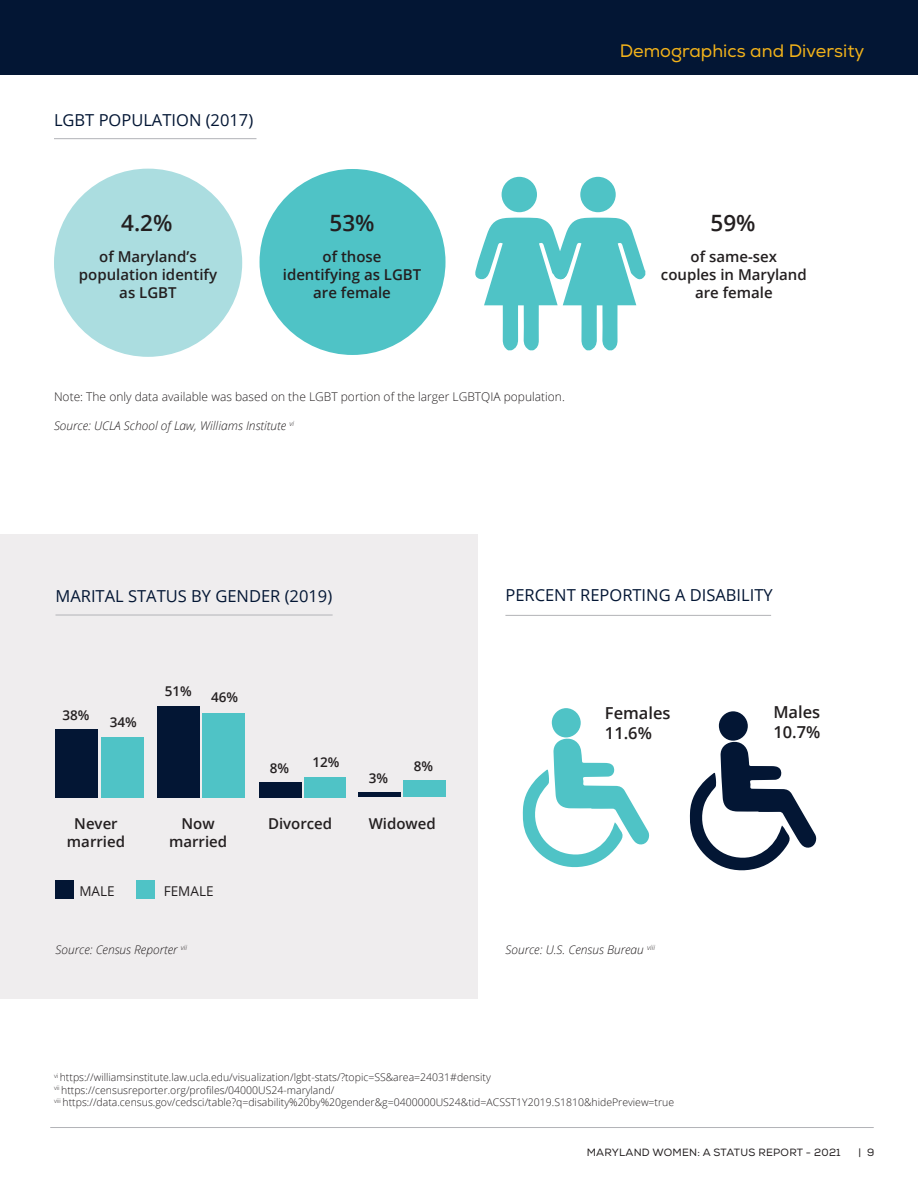
<style>
.page{position:relative;width:918px;height:1188px;background:#fff}
.page>*{position:absolute;margin:0;border:0;box-sizing:border-box;transform-origin:0 0}
.t1{font:600 22.5px "Open Sans";color:#231f20}
.BODY_TEXT{font:18px "Nexa";color:#f3b31a}
.t2{font:16.5px "Open Sans";color:#031634}
.t3{font:600 16.5px/19.8px "Open Sans";color:#231f20}
.t4{font:600 15px/18px "Open Sans";color:#231f20;text-align:center}
.t5{font:600 13.5px "Open Sans";color:#231f20}
.t6{font:13.5px "Open Sans";color:#231f20}
.t7{font:italic 300 12px "Open Sans";color:#231f20}
.t8{font:300 12px "Open Sans";color:#231f20}
.t9{font:300 10.5px "Open Sans";color:#231f20}
.t10{font:10.5px "Nexa";letter-spacing:.02em;color:#231f20}
</style>
<div class="page">
<hr style="left:50px;top:1127px;width:824px;height:1px;background:#b2b3b7">
<div style="left:580px;top:177px;width:36px;height:35px;background:#4fc3c6;border-radius:50%"></div>
<svg style="left:475px;top:217px;width:170px;height:133px"></svg>
<div style="left:502px;top:177px;width:35px;height:35px;background:#4fc3c6;border-radius:50%"></div>
<div style="left:0;top:535px;width:477px;height:464px;background:#efedee"></div>
<hr style="left:56px;top:615px;width:277px;height:1px;background:#b2b3b7">
<div style="left:157px;top:706px;width:42px;height:92px;background:#031634"></div>
<div style="left:56px;top:730px;width:42px;height:68px;background:#031634"></div>
<div style="left:259px;top:782px;width:42px;height:16px;background:#031634"></div>
<hr style="left:358px;top:793px;width:42px;height:4px;background:#031634">
<div style="left:305px;top:777px;width:41px;height:21px;background:#4fc3c6"></div>
<div style="left:203px;top:713px;width:42px;height:85px;background:#4fc3c6"></div>
<div style="left:101px;top:737px;width:42px;height:61px;background:#4fc3c6"></div>
<div style="left:403px;top:781px;width:42px;height:16px;background:#4fc3c6"></div>
<hr style="left:54px;top:138px;width:202px;height:1px;background:#b2b3b7">
<div style="left:0;top:0;width:918px;height:75px;background:#031634"></div>
<svg style="left:523px;top:737px;width:126px;height:131px"></svg>
<div style="left:552px;top:708px;width:29px;height:29px;background:#4fc3c6;border-radius:50%"></div>
<hr style="left:505px;top:615px;width:266px;height:1px;background:#b2b3b7">
<svg style="left:690px;top:741px;width:127px;height:130px"></svg>
<div style="left:719px;top:711px;width:29px;height:30px;background:#031634;border-radius:50%"></div>
<div style="left:260px;top:169px;width:186px;height:186px;background:#4fc3c6;border-radius:50%"></div>
<div style="left:54px;top:169px;width:188px;height:188px;background:#abdde0;border-radius:50%"></div>
<div style="left:55px;top:881px;width:18px;height:18px;background:#031634"></div>
<div style="left:137px;top:881px;width:18px;height:18px;background:#4fc3c6"></div>
<p class="t2" style="left:54px;top:109px;width:201px">LGBT POPULATION (2017)</p>
<p class="t1" style="left:121px;top:207px;width:53px">4.2%</p>
<p class="t1" style="left:330px;top:207px;width:47px">53%</p>
<p class="t4" style="left:79px;top:247px;width:140px">of Maryland’s population identify as LGBT</p>
<p class="t4" style="left:283px;top:247px;width:140px">of those identifying as LGBT are female</p>
<p class="t8" style="left:54px;top:388px;width:512px">Note: The only data available was based on the LGBT portion of the larger LGBTQIA population.</p>
<p class="t7" style="left:54px;top:417px;width:242px">Source: UCLA School of Law, Williams Institute <sup>vi</sup></p>
<p class="BODY_TEXT" style="left:620px;top:40px;width:246px">Demographics and Diversity</p>
<p class="t1" style="left:711px;top:207px;width:47px">59%</p>
<p class="t4" style="left:661px;top:247px;width:147px">of same-sex<br>couples in Maryland are female</p>
<p class="t2" style="left:56px;top:585px;width:278px">MARITAL STATUS BY GENDER (2019)</p>
<p class="t5" style="left:62px;top:706px;width:29px">38%</p>
<p class="t5" style="left:110px;top:713px;width:29px">34%</p>
<p class="t5" style="left:165px;top:681px;width:29px">51%</p>
<p class="t5" style="left:211px;top:688px;width:29px">46%</p>
<p class="t4" style="left:74px;top:815px;width:45px">Never</p>
<p class="t4" style="left:67px;top:833px;width:60px">married</p>
<p class="t4" style="left:182px;top:815px;width:35px">Now</p>
<p class="t4" style="left:169px;top:833px;width:60px">married</p>
<p class="t6" style="left:79px;top:882px;width:37px">MALE</p>
<p class="t6" style="left:164px;top:882px;width:51px">FEMALE</p>
<p class="t7" style="left:56px;top:942px;width:133px">Source: Census Reporter <sup>vii</sup></p>
<p class="t5" style="left:270px;top:759px;width:21px">8%</p>
<p class="t5" style="left:312px;top:753px;width:29px">12%</p>
<p class="t5" style="left:369px;top:768px;width:21px">3%</p>
<p class="t5" style="left:414px;top:757px;width:21px">8%</p>
<p class="t4" style="left:268px;top:815px;width:66px">Divorced</p>
<p class="t4" style="left:369px;top:815px;width:69px">Widowed</p>
<p class="t2" style="left:505px;top:584px;width:269px">PERCENT REPORTING A DISABILITY</p>
<p class="t3" style="left:605px;top:703px;width:67px">Females<br>11.6%</p>
<p class="t3" style="left:773px;top:702px;width:49px">Males<br>10.7%</p>
<p class="t7" style="left:505px;top:942px;width:151px">Source: U.S. Census Bureau <sup>viii</sup></p>
<p class="t9" style="left:54px;top:1070px;width:438px"><sup>vi</sup> https://williamsinstitute.law.ucla.edu/visualization/lgbt-stats/?topic=SS&amp;area=24031#density</p>
<p class="t9" style="left:54px;top:1083px;width:282px"><sup>vii</sup> https://censusreporter.org/profiles/04000US24-maryland/</p>
<p class="t9" style="left:54px;top:1095px;width:622px"><sup>viii</sup> https://data.census.gov/cedsci/table?q=disability%20by%20gender&amp;g=0400000US24&amp;tid=ACSST1Y2019.S1810&amp;hidePreview=true</p>
<p class="t10" style="left:587px;top:1146px;width:255px">MARYLAND WOMEN: A STATUS REPORT - 2021</p>
<p class="t10" style="left:858px;top:1146px;width:17px">| 9</p>
</div>
